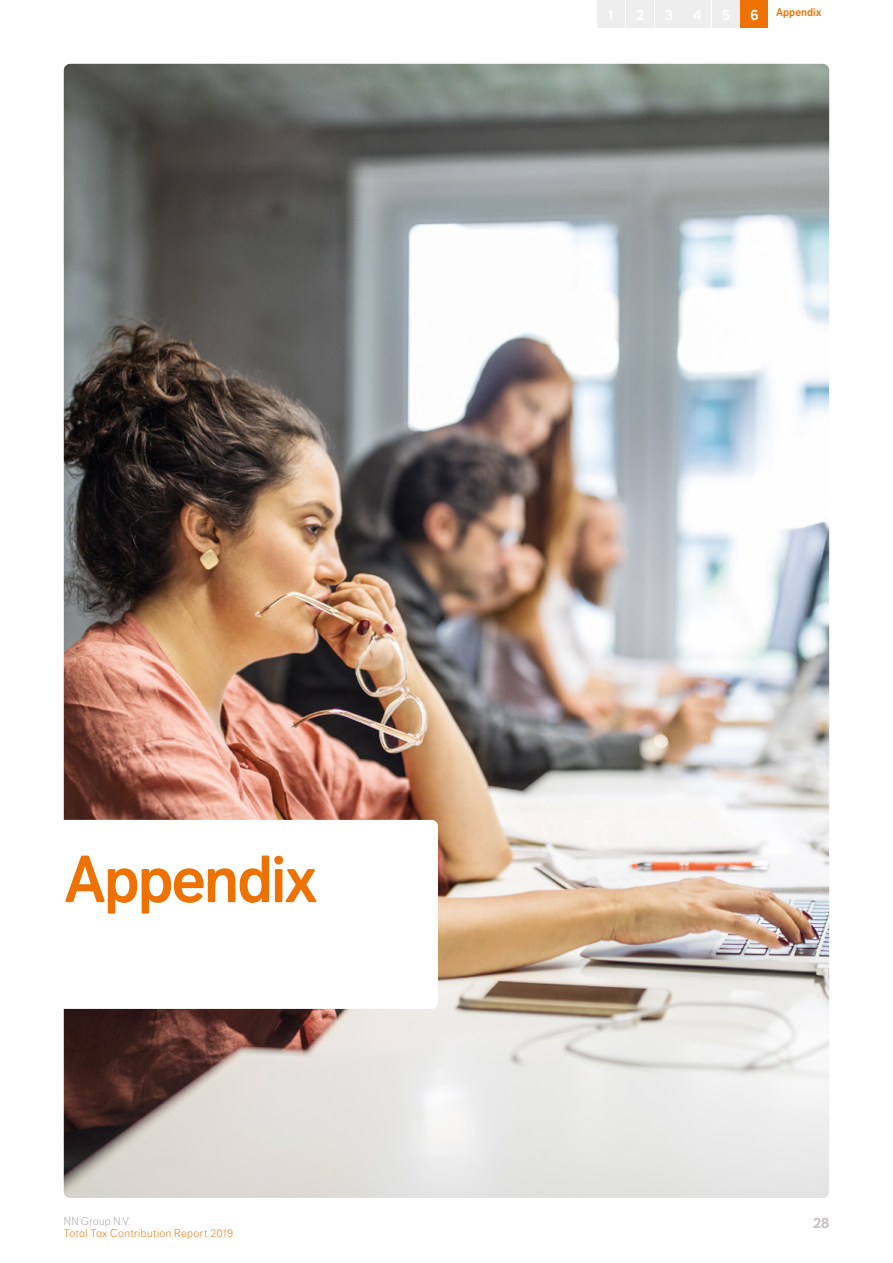
<style>
.page{position:relative;width:893px;height:1263px;background:#fff}
.page>*{position:absolute;margin:0;border:0;box-sizing:border-box;transform-origin:0 0}
.t1{font:66px "NN Dagny Display";letter-spacing:-.02em;color:#ee7203}
.t2{font:15px "NN Dagny Display";color:#cac7c7}
.t3{font:300 11.25px "NN Dagny Text";letter-spacing:.035em;color:#ee7203}
.t4{font:300 11.25px "NN Dagny Text";letter-spacing:.02em;color:#a7a5a5}
.t5{font:11.25px "NN Dagny Display";letter-spacing:.005em;color:#ee7203}
.s1{font-size:15px;color:#fff}
</style>
<div class="page">
<img style="left:64px;top:64px;width:765px;height:1134px">
<div style="left:51px;top:820px;width:387px;height:189px;background:#fff;border-radius:6px"></div>
<div style="left:597px;top:0;width:27px;height:27px;background:#efeeee"></div>
<div style="left:627px;top:0;width:27px;height:27px;background:#efeeee"></div>
<div style="left:655px;top:0;width:27px;height:27px;background:#efeeee"></div>
<div style="left:684px;top:0;width:27px;height:27px;background:#efeeee"></div>
<div style="left:712px;top:0;width:27px;height:27px;background:#efeeee"></div>
<div style="left:741px;top:0;width:27px;height:27px;background:#ee7203"></div>
<h1 class="t1" style="left:64px;top:840px;width:255px">Appendix</h1>
<p class="t4" style="left:64px;top:1215px;width:68px">NN Group N.V.</p>
<p class="t3" style="left:64px;top:1227px;width:171px">Total Tax Contribution Report 2019</p>
<p class="t5" style="left:750px;top:6px;width:73px"><span class="s1">6</span> Appendix</p>
<h2 class="t2" style="left:813px;top:1214px;width:18px">28</h2>
</div>
